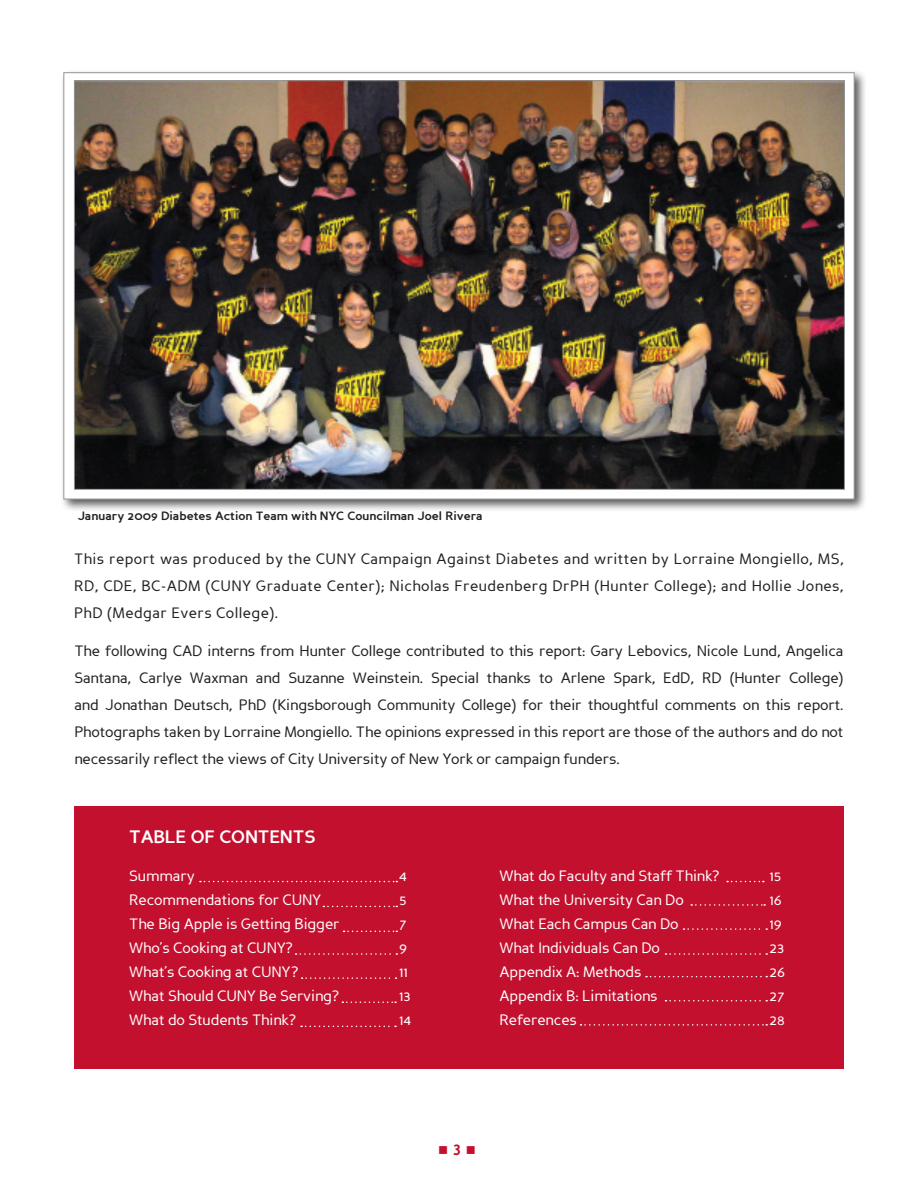
<style>
.page{position:relative;width:918px;height:1188px;background:#fff}
.page>*{position:absolute;margin:0;border:0;box-sizing:border-box;transform-origin:0 0}
.t1{font:700 18px "Perspective Sans";letter-spacing:-.01em;color:#fff}
.t2{font:15px/27px "Perspective Sans";letter-spacing:.005em;color:#231f20;text-align:justify}
.t3{font:15px "Perspective Sans";letter-spacing:-.01em;color:#fff}
.t4{font:15px "London Two";color:#c3102f}
.t5{font:700 12px "Perspective Sans";color:#231f20}
</style>
<div class="page">
<div style="left:74px;top:807px;width:770px;height:262px;background:#c3102f"></div>
<div style="left:60px;top:69px;width:807px;height:443px;background:#231f20;opacity:.75"></div>
<svg style="left:64px;top:73px;width:790px;height:426px"></svg>
<img style="left:76px;top:83px;width:767px;height:405px">
<svg style="left:200px;top:881px;width:197px;height:1px"></svg>
<svg style="left:323px;top:906px;width:74px;height:1px"></svg>
<svg style="left:344px;top:931px;width:53px;height:1px"></svg>
<svg style="left:296px;top:953px;width:101px;height:2px"></svg>
<svg style="left:302px;top:977px;width:95px;height:2px"></svg>
<svg style="left:342px;top:1001px;width:54px;height:2px"></svg>
<svg style="left:301px;top:1026px;width:95px;height:1px"></svg>
<svg style="left:727px;top:881px;width:37px;height:1px"></svg>
<svg style="left:691px;top:904px;width:74px;height:2px"></svg>
<svg style="left:684px;top:928px;width:83px;height:2px"></svg>
<svg style="left:666px;top:953px;width:101px;height:2px"></svg>
<svg style="left:646px;top:976px;width:121px;height:1px"></svg>
<svg style="left:666px;top:1000px;width:101px;height:1px"></svg>
<svg style="left:580px;top:1024px;width:187px;height:2px"></svg>
<p class="t5" style="left:78px;top:509px;width:407px">January 2009 Diabetes Action Team with NYC Councilman Joel Rivera</p>
<p class="t2" style="left:74px;top:546px;width:771px">This report was produced by the CUNY Campaign Against Diabetes and written by Lorraine Mongiello, MS, RD, CDE, BC-ADM (CUNY Graduate Center); Nicholas Freudenberg DrPH (Hunter College); and Hollie Jones, PhD (Medgar Evers College).</p>
<p class="t2" style="left:74px;top:638px;width:771px">The following CAD interns from Hunter College contributed to this report: Gary Lebovics, Nicole Lund, Angelica Santana, Carlye Waxman and Suzanne Weinstein. Special thanks to Arlene Spark, EdD, RD (Hunter College) and Jonathan Deutsch, PhD (Kingsborough Community College) for their thoughtful comments on this report.<br>Photographs taken by Lorraine Mongiello. The opinions expressed in this report are those of the authors and do not necessarily reflect the views of City University of New York or campaign funders.</p>
<p class="t1" style="left:129px;top:826px;width:188px">Table of Contents</p>
<p class="t3" style="left:129px;top:867px;width:67px">Summary</p>
<p class="t3" style="left:399px;top:867px;width:9px">4</p>
<p class="t3" style="left:129px;top:891px;width:193px">Recommendations for CUNY</p>
<p class="t3" style="left:399px;top:891px;width:9px">5</p>
<p class="t3" style="left:129px;top:915px;width:212px">The Big Apple is Getting Bigger</p>
<p class="t3" style="left:399px;top:915px;width:9px">7</p>
<p class="t3" style="left:129px;top:939px;width:165px">Who’s Cooking at CUNY?</p>
<p class="t3" style="left:399px;top:939px;width:9px">9</p>
<p class="t3" style="left:129px;top:963px;width:171px">What’s Cooking at CUNY?</p>
<p class="t3" style="left:399px;top:963px;width:10px">11</p>
<p class="t3" style="left:129px;top:987px;width:212px">What Should CUNY Be Serving?</p>
<p class="t3" style="left:399px;top:987px;width:13px">13</p>
<p class="t3" style="left:129px;top:1011px;width:169px">What do Students Think?</p>
<p class="t3" style="left:399px;top:1011px;width:14px">14</p>
<p class="t3" style="left:500px;top:867px;width:222px">What do Faculty and Staff Think?</p>
<p class="t3" style="left:770px;top:867px;width:14px">15</p>
<p class="t3" style="left:500px;top:891px;width:186px">What the University Can Do</p>
<p class="t3" style="left:770px;top:891px;width:14px">16</p>
<p class="t3" style="left:500px;top:915px;width:181px">What Each Campus Can Do</p>
<p class="t3" style="left:770px;top:915px;width:14px">19</p>
<p class="t3" style="left:500px;top:939px;width:162px">What Individuals Can Do</p>
<p class="t3" style="left:770px;top:939px;width:16px">23</p>
<p class="t3" style="left:500px;top:963px;width:144px">Appendix A: Methods</p>
<p class="t3" style="left:770px;top:963px;width:17px">26</p>
<p class="t3" style="left:500px;top:987px;width:160px">Appendix B: Limitations</p>
<p class="t3" style="left:770px;top:987px;width:16px">27</p>
<p class="t3" style="left:500px;top:1011px;width:79px">References</p>
<p class="t3" style="left:770px;top:1011px;width:17px">28</p>
<p class="t4" style="left:438px;top:1140px;width:39px">■ 3 ■</p>
</div>
